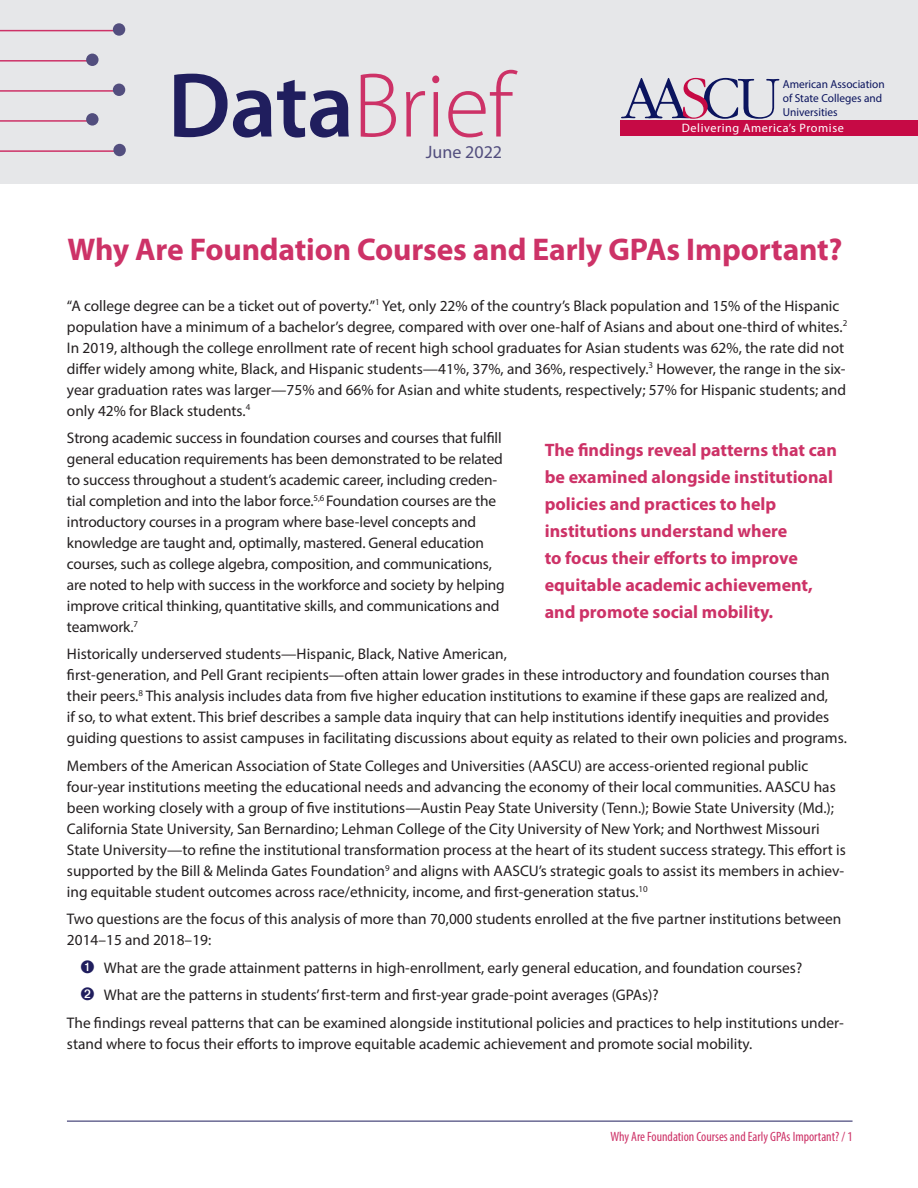
<style>
.page{position:relative;width:918px;height:1188px;background:#fff}
.page>*{position:absolute;margin:0;border:0;box-sizing:border-box;transform-origin:0 0}
.t1{font:300 92.55px "Myriad Pro";letter-spacing:-.01em;color:#cd3267}
.Heading{font:700 31.5px "Myriad Pro";letter-spacing:-.005em;color:#cd3267}
.pull_quote{font:700 18px/27px "Myriad Pro";color:#cd3267}
.t2{font:18px "Myriad Pro";color:#524e7e}
.body{font:15.3px/21px "Myriad Pro";color:#231f20}
.t3{font:condensed 13.5px "Myriad Pro";color:#cd3267}
.t4{font:12.15px "Myriad Pro";letter-spacing:.045em;color:#fff}
.t5{font:11.55px/13.8px "Myriad Pro";color:#0b145e}
.s1{font-weight:600;color:#201e5e}
.s2{color:#201e5e}
</style>
<div class="page">
<hr style="left:67px;top:1121px;width:786px;height:1px;background:#201e5e">
<div style="left:0;top:0;width:918px;height:184px;background:#e6e7e9"></div>
<div style="left:620px;top:120px;width:298px;height:16px;background:#c60a45"></div>
<svg style="left:621px;top:78px;width:158px;height:41px"></svg>
<hr style="left:0;top:30px;width:117px;height:1px;background:#cd3267">
<div style="left:113px;top:23px;width:12px;height:13px;background:#524e7e;border-radius:50%"></div>
<hr style="left:0;top:60px;width:96px;height:2px;background:#cd3267">
<div style="left:86px;top:54px;width:13px;height:12px;background:#524e7e;border-radius:50%"></div>
<hr style="left:0;top:90px;width:117px;height:2px;background:#cd3267">
<div style="left:113px;top:84px;width:12px;height:12px;background:#524e7e;border-radius:50%"></div>
<hr style="left:0;top:120px;width:96px;height:2px;background:#cd3267">
<div style="left:86px;top:113px;width:13px;height:13px;background:#524e7e;border-radius:50%"></div>
<hr style="left:0;top:150px;width:124px;height:2px;background:#cd3267">
<div style="left:113px;top:144px;width:13px;height:12px;background:#524e7e;border-radius:50%"></div>
<p class="t1" style="left:168px;top:55px;width:347px"><span class="s1">Data</span>Brief</p>
<p class="t2" style="left:426px;top:141px;width:78px">June 2022</p>
<p class="t5" style="left:783px;top:77px;width:103px">American Association of State Colleges and<br>Universities</p>
<p class="t4" style="left:682px;top:121px;width:164px">Delivering America’s Promise</p>
<p class="Heading" style="left:68px;top:229px;width:777px">Why Are Foundation Courses and Early GPAs Important?</p>
<p class="body" style="left:67px;top:295px;width:782px">“A college degree can be a ticket out of poverty.”<sup>1</sup> Yet, only 22% of the country’s Black population and 15% of the Hispanic population have a minimum of a bachelor’s degree, compared with over one-half of Asians and about one-third of whites.<sup>2<br></sup>In 2019, although the college enrollment rate of recent high school graduates for Asian students was 62%, the rate did not differ widely among white, Black, and Hispanic students—41%, 37%, and 36%, respectively.<sup>3</sup> However, the range in the six&shy;year graduation rates was larger—75% and 66% for Asian and white students, respectively; 57% for Hispanic students; and only 42% for Black students.<sup>4</sup></p>
<p class="body" style="left:67px;top:427px;width:439px">Strong academic success in foundation courses and courses that fulfill general education requirements has been demonstrated to be related to success throughout a student’s academic career, including creden&shy;tial completion and into the labor force.<sup>5,6</sup> Foundation courses are the introductory courses in a program where base-level concepts and knowledge are taught and, optimally, mastered. General education courses, such as college algebra, composition, and communications, are noted to help with success in the workforce and society by helping improve critical thinking, quantitative skills, and communications and teamwork.<sup>7</sup></p>
<p class="body" style="left:67px;top:644px;width:781px">Historically underserved students—Hispanic, Black, Native American,<br>first-generation, and Pell Grant recipients—often attain lower grades in these introductory and foundation courses than their peers.<sup>8</sup> This analysis includes data from five higher education institutions to examine if these gaps are realized and,<br>if so, to what extent. This brief describes a sample data inquiry that can help institutions identify inequities and provides guiding questions to assist campuses in facilitating discussions about equity as related to their own policies and programs.</p>
<p class="body" style="left:67px;top:755px;width:780px">Members of the American Association of State Colleges and Universities (AASCU) are access-oriented regional public four-year institutions meeting the educational needs and advancing the economy of their local communities. AASCU has been working closely with a group of five institutions—Austin Peay State University (Tenn.); Bowie State University (Md.); California State University, San Bernardino; Lehman College of the City University of New York; and Northwest Missouri State University—to refine the institutional transformation process at the heart of its student success strategy. This effort is supported by the Bill &amp; Melinda Gates Foundation<sup>9</sup> and aligns with AASCU’s strategic goals to assist its members in achiev&shy;ing equitable student outcomes across race/ethnicity, income, and first-generation status.<sup>10</sup></p>
<p class="body" style="left:67px;top:909px;width:776px">Two questions are the focus of this analysis of more than 70,000 students enrolled at the five partner institutions between<br>2014–15 and 2018–19:</p>
<p class="body" style="left:80px;top:957px;width:723px"><span class="s2">➊</span> What are the grade attainment patterns in high-enrollment, early general education, and foundation courses?</p>
<p class="body" style="left:80px;top:985px;width:580px"><span class="s2">➋</span> What are the patterns in students’ first-term and first-year grade-point averages (GPAs)?</p>
<p class="body" style="left:67px;top:1012px;width:778px">The findings reveal patterns that can be examined alongside institutional policies and practices to help institutions under&shy;stand where to focus their efforts to improve equitable academic achievement and promote social mobility.</p>
<p class="pull_quote" style="left:545px;top:436px;width:294px">The findings reveal patterns that can be examined alongside institutional policies and practices to help institutions understand where<br>to focus their efforts to improve equitable academic achievement, and promote social mobility.</p>
<p class="t3" style="left:610px;top:1128px;width:244px">Why Are Foundation Courses and Early GPAs Important? / 1</p>
</div>
